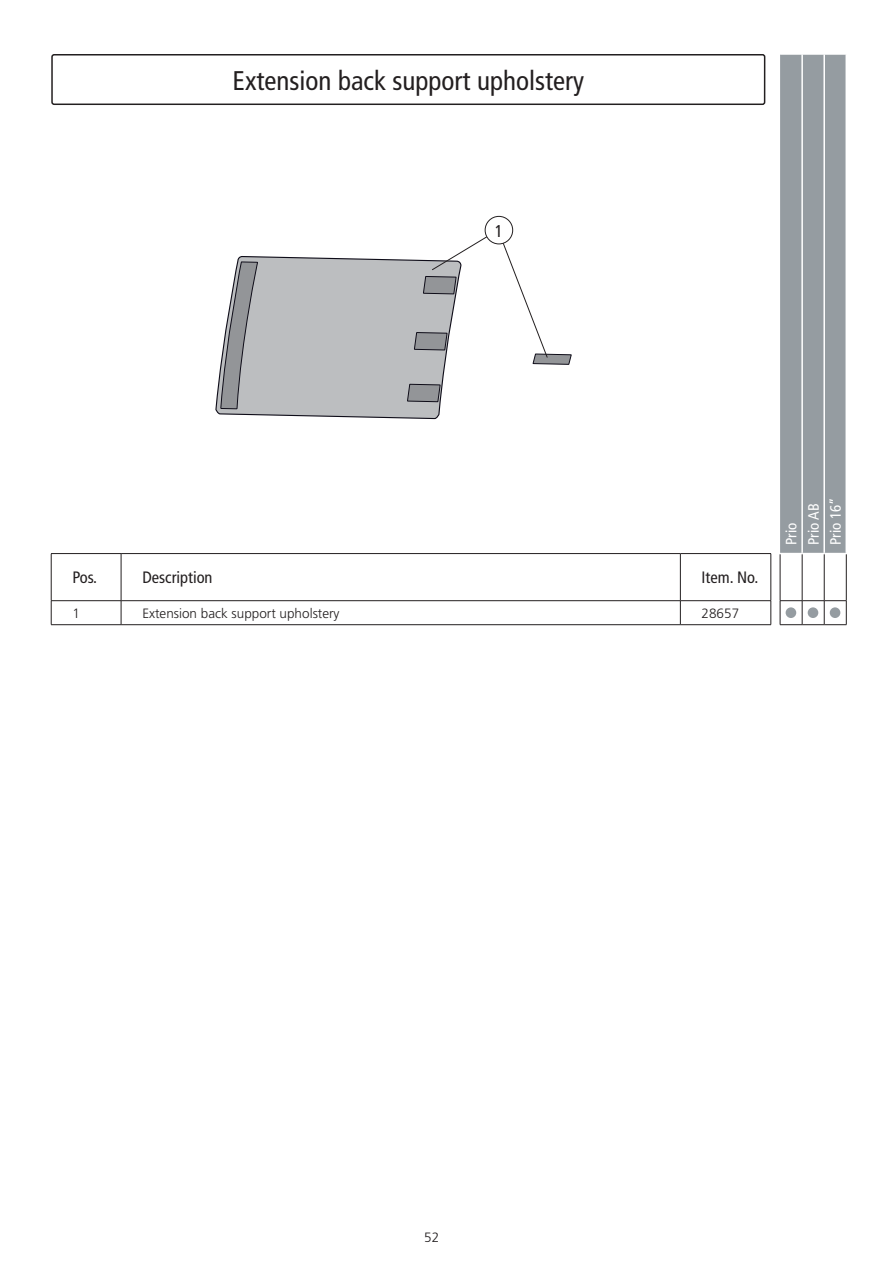
<style>
.page{position:relative;width:893px;height:1263px;background:#fff}
.page>*{position:absolute;margin:0;border:0;box-sizing:border-box;transform-origin:0 0}
.t1{font:condensed 27px "Frutiger LT Pro";color:#231f20}
.t2{font:condensed 17.1px "Frutiger LT Pro";color:#231f20}
.t3{font:condensed 16.5px "Frutiger LT Pro";color:#231f20}
.t4{font:condensed 15px "Frutiger LT Pro";color:#fff}
.Reslista_bröd{font:300 13.5px "Frutiger LT Pro";color:#231f20}
</style>
<div class="page">
<div style="left:780px;top:54px;width:66px;height:500px;background:#959ca1"></div>
<hr style="left:51px;top:554px;width:1px;height:46px;background:#231f20">
<hr style="left:121px;top:554px;width:1px;height:46px;background:#231f20">
<hr style="left:680px;top:554px;width:1px;height:46px;background:#231f20">
<hr style="left:771px;top:554px;width:1px;height:46px;background:#231f20">
<hr style="left:51px;top:600px;width:70px;height:1px;background:#231f20">
<svg style="left:51px;top:601px;width:1px;height:23px"></svg>
<hr style="left:121px;top:600px;width:559px;height:1px;background:#231f20">
<svg style="left:121px;top:601px;width:1px;height:23px"></svg>
<hr style="left:680px;top:600px;width:91px;height:1px;background:#231f20">
<svg style="left:680px;top:601px;width:1px;height:23px"></svg>
<svg style="left:771px;top:601px;width:1px;height:23px"></svg>
<hr style="left:51px;top:624px;width:70px;height:1px;background:#231f20">
<hr style="left:121px;top:624px;width:559px;height:1px;background:#231f20">
<hr style="left:680px;top:624px;width:91px;height:1px;background:#231f20">
<hr style="left:780px;top:554px;width:1px;height:46px;background:#231f20">
<hr style="left:802px;top:554px;width:1px;height:46px;background:#231f20">
<hr style="left:51px;top:553px;width:70px;height:1px;background:#231f20">
<hr style="left:121px;top:553px;width:559px;height:1px;background:#231f20">
<hr style="left:680px;top:553px;width:91px;height:1px;background:#231f20">
<hr style="left:824px;top:554px;width:1px;height:46px;background:#231f20">
<svg style="left:780px;top:600px;width:67px;height:25px"></svg>
<hr style="left:846px;top:554px;width:1px;height:46px;background:#231f20">
<hr style="left:823px;top:54px;width:2px;height:499px;background:#fff">
<hr style="left:801px;top:54px;width:2px;height:499px;background:#fff">
<div style="left:786px;top:607px;width:10px;height:11px;background:#959ca1;border-radius:50%"></div>
<div style="left:808px;top:607px;width:10px;height:11px;background:#959ca1;border-radius:50%"></div>
<div style="left:830px;top:607px;width:10px;height:11px;background:#959ca1;border-radius:50%"></div>
<div style="left:51px;top:54px;width:714px;height:51px;border:2px solid #231f20;border-radius:2px"></div>
<svg style="left:215px;top:229px;width:356px;height:190px"></svg>
<div style="left:485px;top:216px;width:28px;height:28px;background:#fff;border-radius:50%"></div>
<div style="left:485px;top:216px;width:28px;height:28px;border:1px solid #231f20;border-radius:50%"></div>
<p class="t1" style="left:233px;top:65px;width:353px">Extension back support upholstery</p>
<p class="t2" style="left:495px;top:221px;width:10px">1</p>
<p class="t3" style="left:72px;top:568px;width:26px">Pos.</p>
<p class="t3" style="left:142px;top:568px;width:72px">Description</p>
<p class="t3" style="left:702px;top:568px;width:58px">Item. No.</p>
<p class="Reslista_bröd" style="left:72px;top:605px;width:9px">1</p>
<p class="Reslista_bröd" style="left:142px;top:605px;width:199px">Extension back support upholstery</p>
<p class="Reslista_bröd" style="left:702px;top:605px;width:39px">28657</p>
<p class="t4" style="left:782px;top:545px;width:24px;rotate:-90deg">Prio</p>
<p class="t4" style="left:805px;top:545px;width:43px;rotate:-90deg">Prio AB</p>
<p class="t4" style="left:827px;top:545px;width:49px;rotate:-90deg">Prio 16”</p>
<p class="Reslista_bröd" style="left:424px;top:1230px;width:17px">52</p>
</div>
